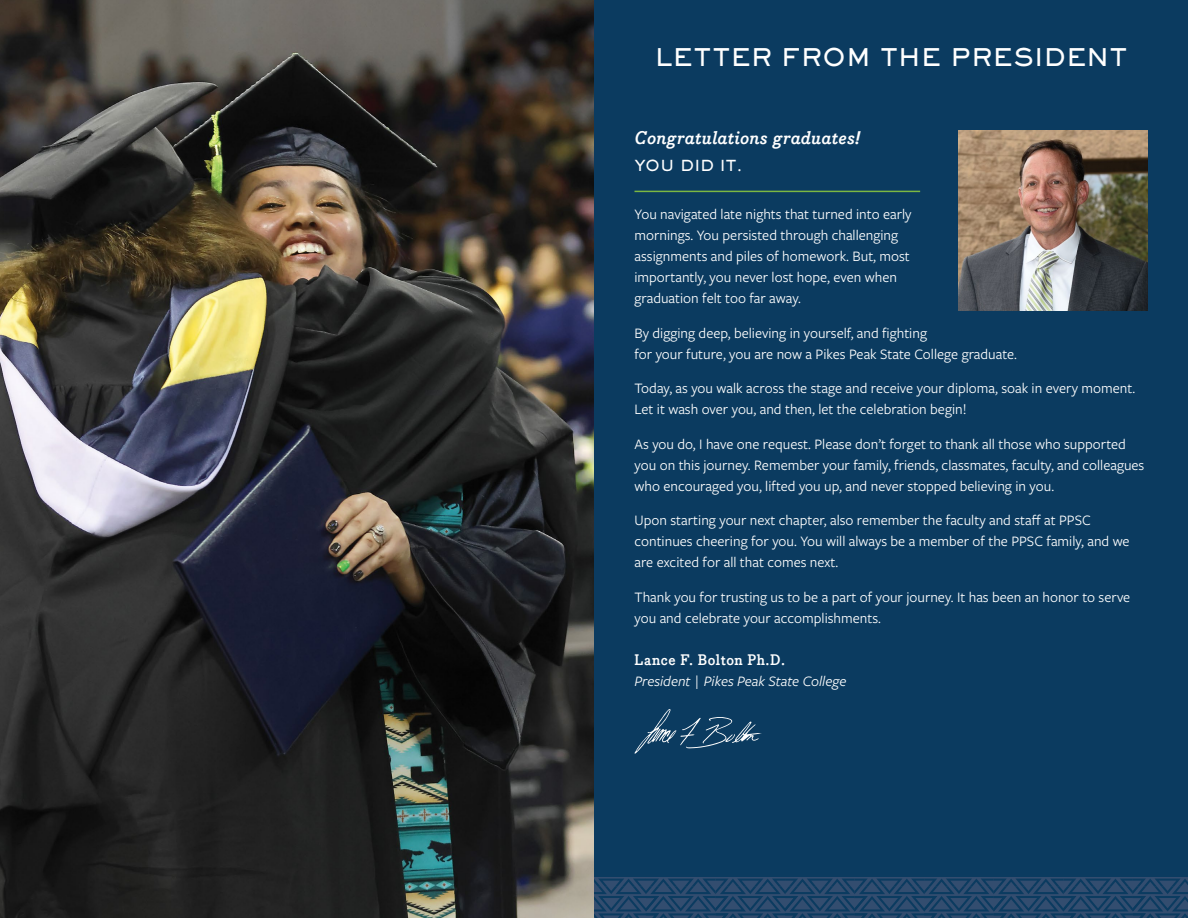
<style>
.page{position:relative;width:1188px;height:918px;background:#fff}
.page>*{position:absolute;margin:0;border:0;box-sizing:border-box;transform-origin:0 0}
.Page_Header{font:800 24px "Sackers Gothic Std";color:#fff}
.Body_Copy_White{font:italic 700 18px "Bodoni Egyptian Pro";letter-spacing:.02em;color:#fff}
.Body_Copy_White-2{font:15px/21px "Freight Sans Pro";color:#fff}
.Body_Copy_White-3{font:italic 15px "Freight Sans Pro";color:#fff}
.Body_Copy_White-4{font:700 15px "Bodoni Egyptian Pro";letter-spacing:.03em;color:#fff}
.Body_Copy_White-5{font:800 15px "Sackers Gothic Std";color:#fff}
</style>
<div class="page">
<div style="left:580px;top:0;width:608px;height:918px;background:#0b3b60"></div>
<svg style="left:634px;top:709px;width:128px;height:45px"></svg>
<img style="left:958px;top:130px;width:190px;height:180px">
<svg style="left:594px;top:878px;width:594px;height:40px;fill:#2d4a6c"></svg>
<hr style="left:634px;top:191px;width:286px;height:1px;background:#7cb742">
<img style="left:0;top:0;width:594px;height:918px">
<h1 class="Page_Header" style="left:654px;top:41px;width:475px">LETTER FROM THE PRESIDENT</h1>
<p class="Body_Copy_White" style="left:634px;top:126px;width:227px">Congratulations graduates!</p>
<p class="Body_Copy_White-5" style="left:634px;top:156px;width:109px">YOU DID IT.</p>
<p class="Body_Copy_White-2" style="left:634px;top:203px;width:279px">You navigated late nights that turned into early mornings. You persisted through challenging assignments and piles of homework. But, most importantly, you never lost hope, even when graduation felt too far away.</p>
<p class="Body_Copy_White-2" style="left:634px;top:322px;width:384px">By digging deep, believing in yourself, and fighting<br>for your future, you are now a Pikes Peak State College graduate.</p>
<p class="Body_Copy_White-2" style="left:634px;top:377px;width:502px">Today, as you walk across the stage and receive your diploma, soak in every moment.<br>Let it wash over you, and then, let the celebration begin!</p>
<p class="Body_Copy_White-2" style="left:634px;top:433px;width:511px">As you do, I have one request. Please don’t forget to thank all those who supported you on this journey. Remember your family, friends, classmates, faculty, and colleagues who encouraged you, lifted you up, and never stopped believing in you.</p>
<p class="Body_Copy_White-2" style="left:634px;top:509px;width:497px">Upon starting your next chapter, also remember the faculty and staff at PPSC continues cheering for you. You will always be a member of the PPSC family, and we are excited for all that comes next.</p>
<p class="Body_Copy_White-2" style="left:634px;top:586px;width:497px">Thank you for trusting us to be a part of your journey. It has been an honor to serve you and celebrate your accomplishments.</p>
<p class="Body_Copy_White-4" style="left:634px;top:651px;width:152px">Lance F. Bolton Ph.D.</p>
<p class="Body_Copy_White-3" style="left:634px;top:672px;width:213px">President | Pikes Peak State College</p>
</div>
